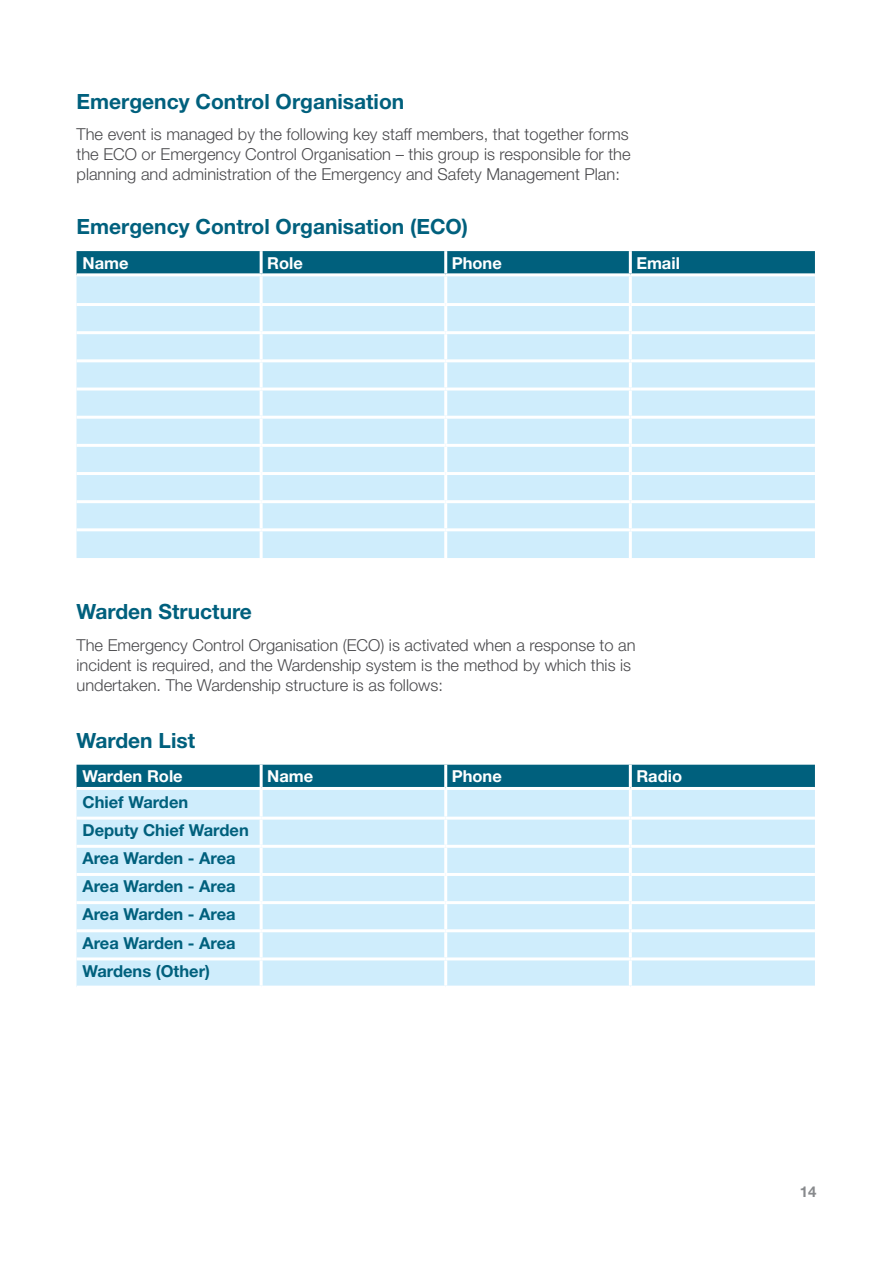
<style>
.page{position:relative;width:893px;height:1263px;background:#fff}
.page>*{position:absolute;margin:0;border:0;box-sizing:border-box;transform-origin:0 0}
.CEG-Heading_3{font:700 21px "Helvetica Neue LT Std";color:#00607d}
.CEG-Paragraph{font:300 16.5px/19.8px "Helvetica Neue LT Std";color:#4a4a4d;text-align:justify}
.CEG_-_Heading_4{font:700 16.5px "Helvetica Neue LT Std";color:#00607d}
.CEG_-_Heading_4-2{font:700 16.5px "Helvetica Neue LT Std";color:#fff}
.t1{font:700 15px "Helvetica Neue LT Std";color:#888a8d}
</style>
<div class="page">
<div style="left:77px;top:251px;width:738px;height:22px;background:#00607d"></div>
<div style="left:77px;top:276px;width:738px;height:282px;background:#cfedfc"></div>
<hr style="left:260px;top:276px;width:3px;height:27px;background:#fff">
<hr style="left:444px;top:276px;width:3px;height:27px;background:#fff">
<hr style="left:629px;top:276px;width:3px;height:27px;background:#fff">
<hr style="left:77px;top:303px;width:184px;height:3px;background:#fff">
<hr style="left:261px;top:303px;width:185px;height:3px;background:#fff">
<hr style="left:260px;top:306px;width:3px;height:25px;background:#fff">
<hr style="left:446px;top:303px;width:184px;height:3px;background:#fff">
<hr style="left:444px;top:306px;width:3px;height:25px;background:#fff">
<hr style="left:630px;top:303px;width:185px;height:3px;background:#fff">
<hr style="left:629px;top:306px;width:3px;height:25px;background:#fff">
<hr style="left:77px;top:331px;width:184px;height:3px;background:#fff">
<hr style="left:261px;top:331px;width:185px;height:3px;background:#fff">
<hr style="left:260px;top:334px;width:3px;height:25px;background:#fff">
<hr style="left:446px;top:331px;width:184px;height:3px;background:#fff">
<hr style="left:444px;top:334px;width:3px;height:25px;background:#fff">
<hr style="left:630px;top:331px;width:185px;height:3px;background:#fff">
<hr style="left:629px;top:334px;width:3px;height:25px;background:#fff">
<hr style="left:77px;top:359px;width:184px;height:3px;background:#fff">
<hr style="left:261px;top:359px;width:185px;height:3px;background:#fff">
<hr style="left:260px;top:362px;width:3px;height:25px;background:#fff">
<hr style="left:446px;top:359px;width:184px;height:3px;background:#fff">
<hr style="left:444px;top:362px;width:3px;height:25px;background:#fff">
<hr style="left:630px;top:359px;width:185px;height:3px;background:#fff">
<hr style="left:629px;top:362px;width:3px;height:25px;background:#fff">
<hr style="left:77px;top:387px;width:184px;height:3px;background:#fff">
<hr style="left:261px;top:387px;width:185px;height:3px;background:#fff">
<hr style="left:260px;top:390px;width:3px;height:26px;background:#fff">
<hr style="left:446px;top:387px;width:184px;height:3px;background:#fff">
<hr style="left:444px;top:390px;width:3px;height:26px;background:#fff">
<hr style="left:630px;top:387px;width:185px;height:3px;background:#fff">
<hr style="left:629px;top:390px;width:3px;height:26px;background:#fff">
<hr style="left:77px;top:416px;width:184px;height:3px;background:#fff">
<hr style="left:261px;top:416px;width:185px;height:3px;background:#fff">
<hr style="left:260px;top:419px;width:3px;height:25px;background:#fff">
<hr style="left:446px;top:416px;width:184px;height:3px;background:#fff">
<hr style="left:444px;top:419px;width:3px;height:25px;background:#fff">
<hr style="left:630px;top:416px;width:185px;height:3px;background:#fff">
<hr style="left:629px;top:419px;width:3px;height:25px;background:#fff">
<hr style="left:77px;top:444px;width:184px;height:3px;background:#fff">
<hr style="left:261px;top:444px;width:185px;height:3px;background:#fff">
<hr style="left:260px;top:447px;width:3px;height:25px;background:#fff">
<hr style="left:446px;top:444px;width:184px;height:3px;background:#fff">
<hr style="left:444px;top:447px;width:3px;height:25px;background:#fff">
<hr style="left:630px;top:444px;width:185px;height:3px;background:#fff">
<hr style="left:629px;top:447px;width:3px;height:25px;background:#fff">
<hr style="left:77px;top:472px;width:184px;height:3px;background:#fff">
<hr style="left:261px;top:472px;width:185px;height:3px;background:#fff">
<hr style="left:260px;top:475px;width:3px;height:25px;background:#fff">
<hr style="left:446px;top:472px;width:184px;height:3px;background:#fff">
<hr style="left:444px;top:475px;width:3px;height:25px;background:#fff">
<hr style="left:630px;top:472px;width:185px;height:3px;background:#fff">
<hr style="left:629px;top:475px;width:3px;height:25px;background:#fff">
<hr style="left:77px;top:500px;width:184px;height:3px;background:#fff">
<hr style="left:261px;top:500px;width:185px;height:3px;background:#fff">
<hr style="left:260px;top:503px;width:3px;height:25px;background:#fff">
<hr style="left:446px;top:500px;width:184px;height:3px;background:#fff">
<hr style="left:444px;top:503px;width:3px;height:25px;background:#fff">
<hr style="left:630px;top:500px;width:185px;height:3px;background:#fff">
<hr style="left:629px;top:503px;width:3px;height:25px;background:#fff">
<hr style="left:77px;top:528px;width:184px;height:3px;background:#fff">
<hr style="left:261px;top:528px;width:185px;height:3px;background:#fff">
<hr style="left:260px;top:531px;width:3px;height:27px;background:#fff">
<hr style="left:446px;top:528px;width:184px;height:3px;background:#fff">
<hr style="left:444px;top:531px;width:3px;height:27px;background:#fff">
<hr style="left:630px;top:528px;width:185px;height:3px;background:#fff">
<hr style="left:629px;top:531px;width:3px;height:27px;background:#fff">
<hr style="left:260px;top:251px;width:3px;height:22px;background:#fff">
<hr style="left:444px;top:251px;width:3px;height:22px;background:#fff">
<hr style="left:629px;top:251px;width:3px;height:22px;background:#fff">
<div style="left:77px;top:765px;width:738px;height:22px;background:#00607d"></div>
<div style="left:77px;top:790px;width:738px;height:195px;background:#cfedfc"></div>
<hr style="left:260px;top:790px;width:3px;height:27px;background:#fff">
<hr style="left:444px;top:790px;width:3px;height:27px;background:#fff">
<hr style="left:629px;top:790px;width:3px;height:27px;background:#fff">
<hr style="left:77px;top:817px;width:184px;height:3px;background:#fff">
<hr style="left:261px;top:817px;width:185px;height:3px;background:#fff">
<hr style="left:260px;top:820px;width:3px;height:25px;background:#fff">
<hr style="left:446px;top:817px;width:184px;height:3px;background:#fff">
<hr style="left:444px;top:820px;width:3px;height:25px;background:#fff">
<hr style="left:630px;top:817px;width:185px;height:3px;background:#fff">
<hr style="left:629px;top:820px;width:3px;height:25px;background:#fff">
<hr style="left:77px;top:845px;width:184px;height:3px;background:#fff">
<hr style="left:261px;top:845px;width:185px;height:3px;background:#fff">
<hr style="left:260px;top:848px;width:3px;height:25px;background:#fff">
<hr style="left:446px;top:845px;width:184px;height:3px;background:#fff">
<hr style="left:444px;top:848px;width:3px;height:25px;background:#fff">
<hr style="left:630px;top:845px;width:185px;height:3px;background:#fff">
<hr style="left:629px;top:848px;width:3px;height:25px;background:#fff">
<hr style="left:77px;top:873px;width:184px;height:3px;background:#fff">
<hr style="left:261px;top:873px;width:185px;height:3px;background:#fff">
<hr style="left:260px;top:876px;width:3px;height:25px;background:#fff">
<hr style="left:446px;top:873px;width:184px;height:3px;background:#fff">
<hr style="left:444px;top:876px;width:3px;height:25px;background:#fff">
<hr style="left:630px;top:873px;width:185px;height:3px;background:#fff">
<hr style="left:629px;top:876px;width:3px;height:25px;background:#fff">
<hr style="left:77px;top:901px;width:184px;height:3px;background:#fff">
<hr style="left:261px;top:901px;width:185px;height:3px;background:#fff">
<hr style="left:260px;top:904px;width:3px;height:25px;background:#fff">
<hr style="left:446px;top:901px;width:184px;height:3px;background:#fff">
<hr style="left:444px;top:904px;width:3px;height:25px;background:#fff">
<hr style="left:630px;top:901px;width:185px;height:3px;background:#fff">
<hr style="left:629px;top:904px;width:3px;height:25px;background:#fff">
<hr style="left:77px;top:929px;width:184px;height:3px;background:#fff">
<hr style="left:261px;top:929px;width:185px;height:3px;background:#fff">
<hr style="left:260px;top:932px;width:3px;height:25px;background:#fff">
<hr style="left:446px;top:929px;width:184px;height:3px;background:#fff">
<hr style="left:444px;top:932px;width:3px;height:25px;background:#fff">
<hr style="left:630px;top:929px;width:185px;height:3px;background:#fff">
<hr style="left:629px;top:932px;width:3px;height:25px;background:#fff">
<hr style="left:77px;top:957px;width:184px;height:3px;background:#fff">
<hr style="left:261px;top:957px;width:185px;height:3px;background:#fff">
<hr style="left:260px;top:960px;width:3px;height:25px;background:#fff">
<hr style="left:446px;top:957px;width:184px;height:3px;background:#fff">
<hr style="left:444px;top:960px;width:3px;height:25px;background:#fff">
<hr style="left:630px;top:957px;width:185px;height:3px;background:#fff">
<hr style="left:629px;top:960px;width:3px;height:25px;background:#fff">
<hr style="left:260px;top:765px;width:3px;height:22px;background:#fff">
<hr style="left:444px;top:765px;width:3px;height:22px;background:#fff">
<hr style="left:629px;top:765px;width:3px;height:22px;background:#fff">
<h3 class="CEG-Heading_3" style="left:77px;top:88px;width:329px">Emergency Control Organisation</h3>
<p class="CEG-Paragraph" style="left:77px;top:124px;width:556px">The event is managed by the following key staff members, that together forms the ECO or Emergency Control Organisation – this group is responsible for the planning and administration of the Emergency and Safety Management Plan:</p>
<h3 class="CEG-Heading_3" style="left:77px;top:213px;width:393px">Emergency Control Organisation (ECO)</h3>
<h4 class="CEG_-_Heading_4-2" style="left:83px;top:253px;width:48px">Name</h4>
<h4 class="CEG_-_Heading_4-2" style="left:267px;top:253px;width:37px">Role</h4>
<h4 class="CEG_-_Heading_4-2" style="left:452px;top:253px;width:52px">Phone</h4>
<h4 class="CEG_-_Heading_4-2" style="left:636px;top:253px;width:45px">Email</h4>
<h3 class="CEG-Heading_3" style="left:77px;top:599px;width:177px">Warden Structure</h3>
<p class="CEG-Paragraph" style="left:77px;top:635px;width:561px;text-align:left">The Emergency Control Organisation (ECO) is activated when a response to an incident is required, and the Wardenship system is the method by which this is undertaken. The Wardenship structure is as follows:</p>
<h3 class="CEG-Heading_3" style="left:77px;top:727px;width:120px">Warden List</h3>
<h4 class="CEG_-_Heading_4-2" style="left:83px;top:766px;width:102px">Warden Role</h4>
<h4 class="CEG_-_Heading_4-2" style="left:267px;top:766px;width:48px">Name</h4>
<h4 class="CEG_-_Heading_4-2" style="left:452px;top:766px;width:52px">Phone</h4>
<h4 class="CEG_-_Heading_4-2" style="left:636px;top:766px;width:47px">Radio</h4>
<h4 class="CEG_-_Heading_4" style="left:83px;top:792px;width:107px">Chief Warden</h4>
<h4 class="CEG_-_Heading_4" style="left:83px;top:820px;width:168px">Deputy Chief Warden</h4>
<h4 class="CEG_-_Heading_4" style="left:83px;top:848px;width:155px">Area Warden - Area</h4>
<h4 class="CEG_-_Heading_4" style="left:83px;top:876px;width:155px">Area Warden - Area</h4>
<h4 class="CEG_-_Heading_4" style="left:83px;top:904px;width:155px">Area Warden - Area</h4>
<h4 class="CEG_-_Heading_4" style="left:83px;top:932px;width:155px">Area Warden - Area</h4>
<h4 class="CEG_-_Heading_4" style="left:83px;top:961px;width:129px">Wardens (Other)</h4>
<p class="t1" style="left:800px;top:1182px;width:18px">14</p>
</div>
